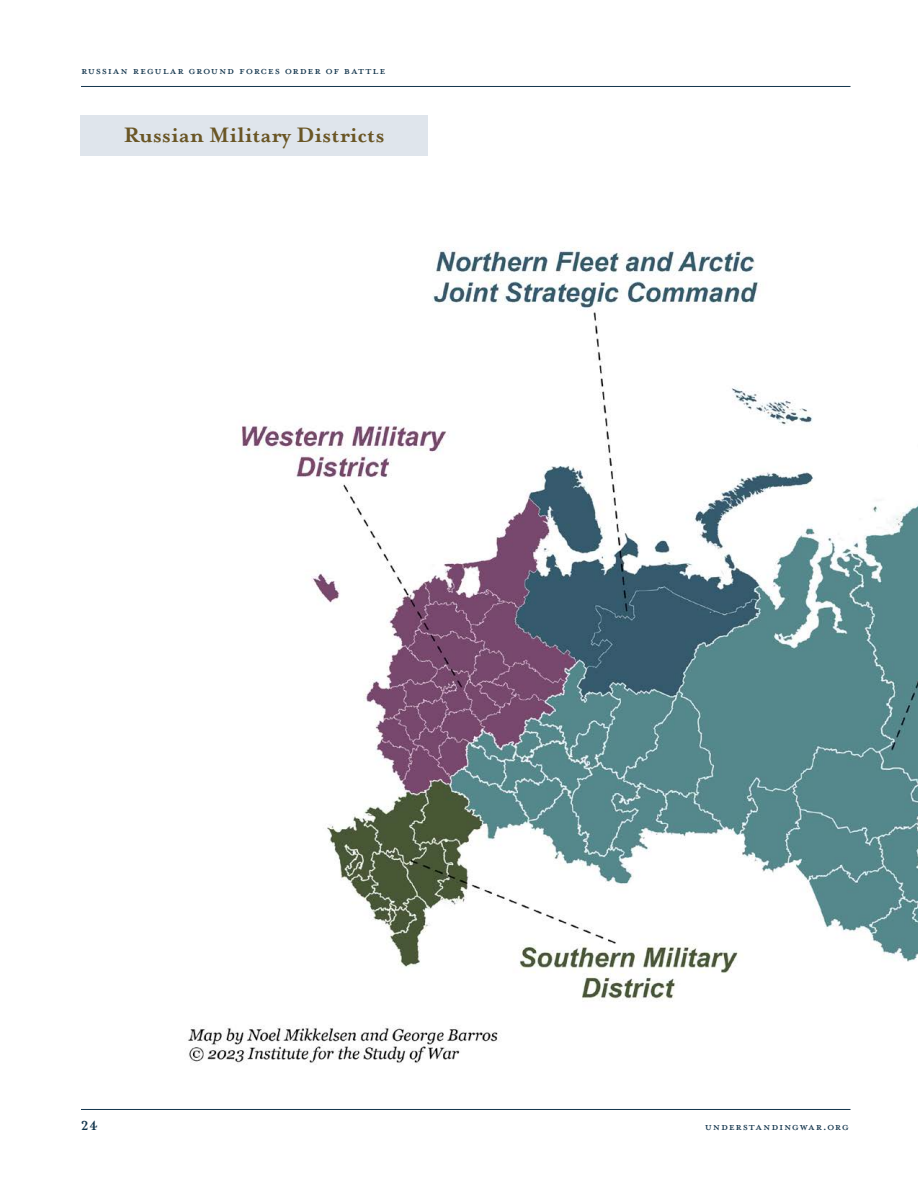
<style>
.page{position:relative;width:918px;height:1188px;background:#fff}
.page>*{position:absolute;margin:0;border:0;box-sizing:border-box;transform-origin:0 0}
.Headline_2{font:700 24px "Mrs Eaves OT";color:#6a5625}
.t1{font:15px "Mrs Eaves All Petite Caps OT";letter-spacing:.045em;color:#13354c}
.t2{font:700 15px "Mrs Eaves OT";color:#13354c}
</style>
<div class="page">
<hr style="left:81px;top:1109px;width:769px;height:1px;background:#13354c">
<hr style="left:81px;top:86px;width:769px;height:1px;background:#13354c">
<img style="left:188px;top:247px;width:730px;height:818px">
<div style="left:80px;top:115px;width:348px;height:40px;background:#dfe5ec"></div>
<p class="t1" style="left:81px;top:62px;width:306px">RUSSIAN REGULAR GROUND FORCES ORDER OF BATTLE</p>
<p class="Headline_2" style="left:124px;top:122px;width:262px">Russian Military Districts</p>
<p class="t2" style="left:81px;top:1118px;width:18px">24</p>
<p class="t1" style="left:705px;top:1118px;width:146px">UNDERSTANDINGWAR.ORG</p>
</div>
